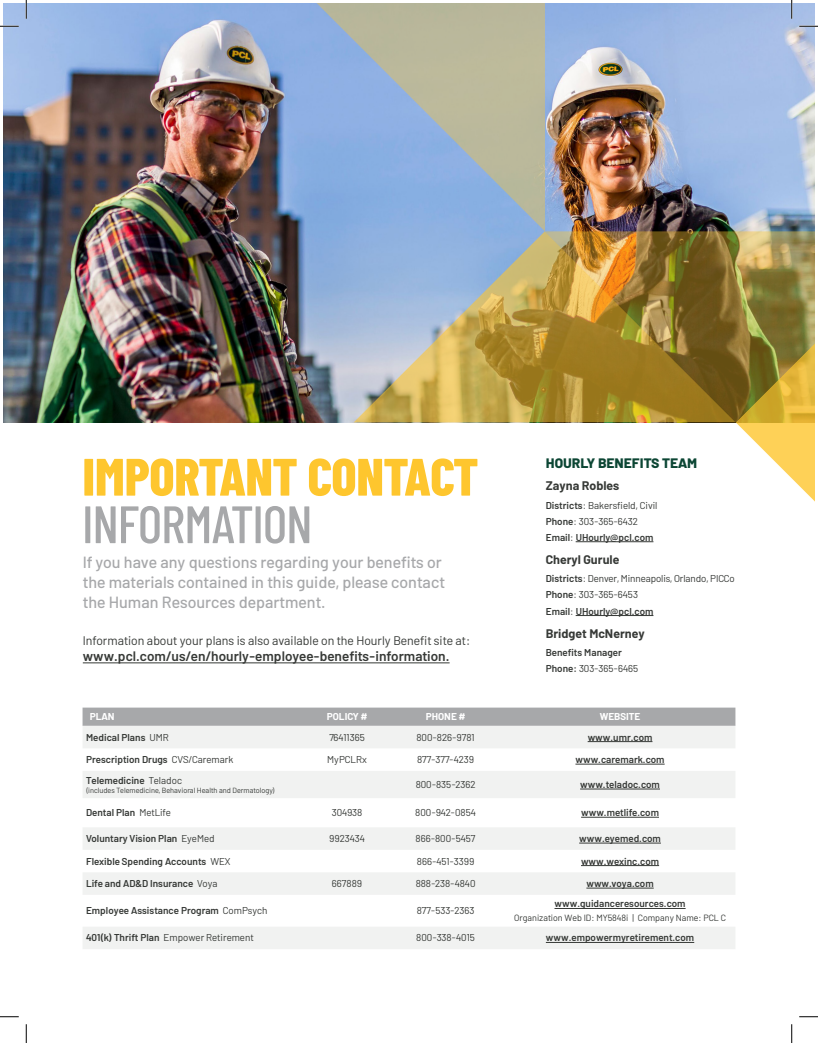
<style>
.page{position:relative;width:818px;height:1043px;background:#fff}
.page>*{position:absolute;margin:0;border:0;box-sizing:border-box;transform-origin:0 0}
.Page_Title_L1{font:800 52.5px "Barlow Condensed";color:#fec62e}
.Page_Title_L2{font:500 52.5px "Barlow Condensed";color:#a7a8aa}
.Intro_Text{font:500 16.25px/20px "Barlow";color:#a7a8aa}
.Body{font:600 13.75px "Barlow";color:#363936}
.Header_1{font:800 13.75px "Barlow";color:#0c4634}
.Body-2{font:12.5px "Barlow";color:#363936}
.Body-3{font:700 12.5px "Barlow";color:#363936}
.table_indent_1{font:600 10px "Barlow";color:#363936}
.table_numberrs{font:10px "Barlow";color:#363936}
.Body-4{font:10px "Barlow";color:#363936}
.Details_T2{font:600 10px "Barlow";color:#363936}
.Body-5{font:600 10px "Barlow";color:#363936}
.table_indent_1-2{font:10px "Barlow";color:#363936}
.DENTAL_PLAN{font:700 10px "Barlow";color:#fff}
.table_numberrs-2{font:9px "Barlow";color:#363936}
.table_indent_1-3{font:7.5px "Barlow";color:#363936}
.s1{font-weight:600}
.s2{font-weight:400}
</style>
<div class="page">
<svg style="left:82px;top:707px;width:653px;height:19px;background:#aaabad"></svg>
<svg style="left:83px;top:726px;width:652px;height:223px;fill:#f1f2f1"></svg>
<hr style="left:587px;top:741px;width:65px;height:1px;background:#363936">
<hr style="left:575px;top:764px;width:89px;height:1px;background:#363936">
<hr style="left:580px;top:788px;width:80px;height:1px;background:#363936">
<hr style="left:581px;top:817px;width:78px;height:1px;background:#363936">
<hr style="left:579px;top:842px;width:82px;height:1px;background:#363936">
<hr style="left:581px;top:865px;width:78px;height:1px;background:#363936">
<hr style="left:586px;top:887px;width:67px;height:1px;background:#363936">
<hr style="left:554px;top:908px;width:131px;height:1px;background:#363936">
<hr style="left:546px;top:942px;width:148px;height:1px;background:#363936">
<hr style="left:575px;top:541px;width:78px;height:1px;background:#363936">
<hr style="left:575px;top:615px;width:78px;height:1px;background:#363936">
<img style="left:4px;top:4px;width:810px;height:418px">
<svg style="left:353px;top:231px;width:191px;height:191px;background:#b2b096"></svg>
<img style="left:544px;top:231px;width:191px;height:191px">
<svg style="left:735px;top:231px;width:79px;height:270px;background:#bba75e"></svg>
<svg style="left:275px;top:4px;width:270px;height:227px;background:#9aadbf"></svg>
<hr style="left:83px;top:662px;width:366px;height:1px;background:#363936">
<svg style="left:0;top:25px;width:19px;height:2px"></svg>
<svg style="left:799px;top:25px;width:19px;height:2px"></svg>
<svg style="left:0;top:1016px;width:19px;height:1px"></svg>
<svg style="left:799px;top:1016px;width:19px;height:1px"></svg>
<svg style="left:25px;top:0;width:2px;height:19px"></svg>
<svg style="left:25px;top:1024px;width:2px;height:18px"></svg>
<svg style="left:790px;top:0;width:2px;height:19px"></svg>
<svg style="left:791px;top:1024px;width:1px;height:18px"></svg>
<p class="Page_Title_L1" style="left:82px;top:439px;width:397px">IMPORTANT CONTACT</p>
<p class="Page_Title_L2" style="left:82px;top:487px;width:231px">INFORMATION</p>
<p class="Intro_Text" style="left:83px;top:551px;width:363px">If you have any questions regarding your benefits or the materials contained in this guide, please contact the Human Resources department.</p>
<p class="Body-2" style="left:83px;top:631px;width:389px">Information about your plans is also available on the Hourly Benefit site at:</p>
<p class="Body" style="left:83px;top:646px;width:368px">www.pcl.com/us/en/hourly-employee-benefits-information.</p>
<p class="Header_1" style="left:545px;top:453px;width:153px">HOURLY BENEFITS TEAM</p>
<p class="Body-3" style="left:545px;top:476px;width:75px">Zayna Robles</p>
<p class="Body-4" style="left:545px;top:497px;width:113px"><span class="s1">Districts</span>: Bakersfield, Civil</p>
<p class="Body-4" style="left:545px;top:514px;width:94px"><span class="s1">Phone</span>: 303-365-6432</p>
<p class="Body-5" style="left:545px;top:530px;width:109px">Email<span class="s2">:</span> UHourly@pcl.com</p>
<p class="Body-3" style="left:545px;top:550px;width:75px">Cheryl Gurule</p>
<p class="Body-4" style="left:545px;top:571px;width:190px"><span class="s1">Districts</span>: Denver, Minneapolis, Orlando, PICCo</p>
<p class="Body-4" style="left:545px;top:587px;width:94px"><span class="s1">Phone</span>: 303-365-6453</p>
<p class="Body-5" style="left:545px;top:603px;width:109px">Email<span class="s2">:</span> UHourly@pcl.com</p>
<p class="Body-3" style="left:545px;top:624px;width:100px">Bridget McNerney</p>
<p class="Body-5" style="left:545px;top:645px;width:78px">Benefits Manager</p>
<p class="Body-4" style="left:545px;top:661px;width:94px"><span class="s1">Phone:</span> 303-365-6465</p>
<p class="DENTAL_PLAN" style="left:90px;top:709px;width:26px">PLAN</p>
<p class="DENTAL_PLAN" style="left:327px;top:709px;width:42px">POLICY #</p>
<p class="DENTAL_PLAN" style="left:425px;top:709px;width:41px">PHONE #</p>
<p class="DENTAL_PLAN" style="left:600px;top:709px;width:42px">WEBSITE</p>
<p class="table_indent_1" style="left:86px;top:729px;width:84px">Medical Plans <span class="s2">UMR</span></p>
<p class="table_numberrs" style="left:329px;top:729px;width:37px">76411365</p>
<p class="table_numberrs" style="left:416px;top:729px;width:60px">800-826-9781</p>
<p class="Details_T2" style="left:587px;top:729px;width:66px">www.umr.com</p>
<p class="table_indent_1" style="left:86px;top:752px;width:149px">Prescription Drugs <span class="s2">CVS/Caremark</span></p>
<p class="table_numberrs" style="left:327px;top:752px;width:41px">MyPCLRx</p>
<p class="table_numberrs" style="left:417px;top:752px;width:58px">877-377-4239</p>
<p class="Details_T2" style="left:575px;top:752px;width:91px">www.caremark.com</p>
<p class="table_indent_1" style="left:86px;top:772px;width:97px">Telemedicine <span class="s2">Teladoc</span></p>
<p class="table_indent_1-3" style="left:86px;top:784px;width:190px">(includes Telemedicine, Behavioral Health and Dermatology)</p>
<p class="table_numberrs" style="left:415px;top:777px;width:61px">800-835-2362</p>
<p class="Details_T2" style="left:580px;top:777px;width:81px">www.teladoc.com</p>
<p class="table_indent_1" style="left:86px;top:805px;width:86px">Dental Plan <span class="s2">MetLife</span></p>
<p class="table_numberrs" style="left:332px;top:805px;width:32px">304938</p>
<p class="table_numberrs" style="left:415px;top:805px;width:62px">800-942-0854</p>
<p class="Details_T2" style="left:581px;top:805px;width:79px">www.metlife.com</p>
<p class="table_indent_1" style="left:86px;top:831px;width:130px">Voluntary Vision Plan <span class="s2">EyeMed</span></p>
<p class="table_numberrs" style="left:329px;top:831px;width:37px">9923434</p>
<p class="table_numberrs" style="left:415px;top:831px;width:61px">866-800-5457</p>
<p class="Details_T2" style="left:579px;top:831px;width:83px">www.eyemed.com</p>
<p class="table_indent_1" style="left:86px;top:853px;width:146px">Flexible Spending Accounts <span class="s2">WEX</span></p>
<p class="table_numberrs" style="left:417px;top:853px;width:59px">866-451-3399</p>
<p class="Details_T2" style="left:581px;top:853px;width:80px">www.wexinc.com</p>
<p class="table_indent_1" style="left:86px;top:876px;width:133px">Life and AD&amp;D Insurance <span class="s2">Voya</span></p>
<p class="table_numberrs" style="left:332px;top:876px;width:32px">667889</p>
<p class="table_numberrs" style="left:415px;top:876px;width:61px">888-238-4840</p>
<p class="Details_T2" style="left:586px;top:876px;width:69px">www.voya.com</p>
<p class="table_indent_1" style="left:86px;top:903px;width:183px">Employee Assistance Program <span class="s2">ComPsych</span></p>
<p class="table_numberrs" style="left:417px;top:903px;width:59px">877-533-2363</p>
<p class="Details_T2" style="left:554px;top:896px;width:133px">www.guidanceresources.com</p>
<p class="table_numberrs-2" style="left:514px;top:911px;width:213px">Organization Web ID: MY5848i | Company Name: PCL C</p>
<p class="table_indent_1-2" style="left:86px;top:930px;width:169px"><span class="s1">401(k) Thrift Plan</span> Empower Retirement</p>
<p class="table_numberrs" style="left:416px;top:930px;width:60px">800-338-4015</p>
<p class="table_indent_1" style="left:546px;top:930px;width:150px">www.empowermyretirement.com</p>
</div>
